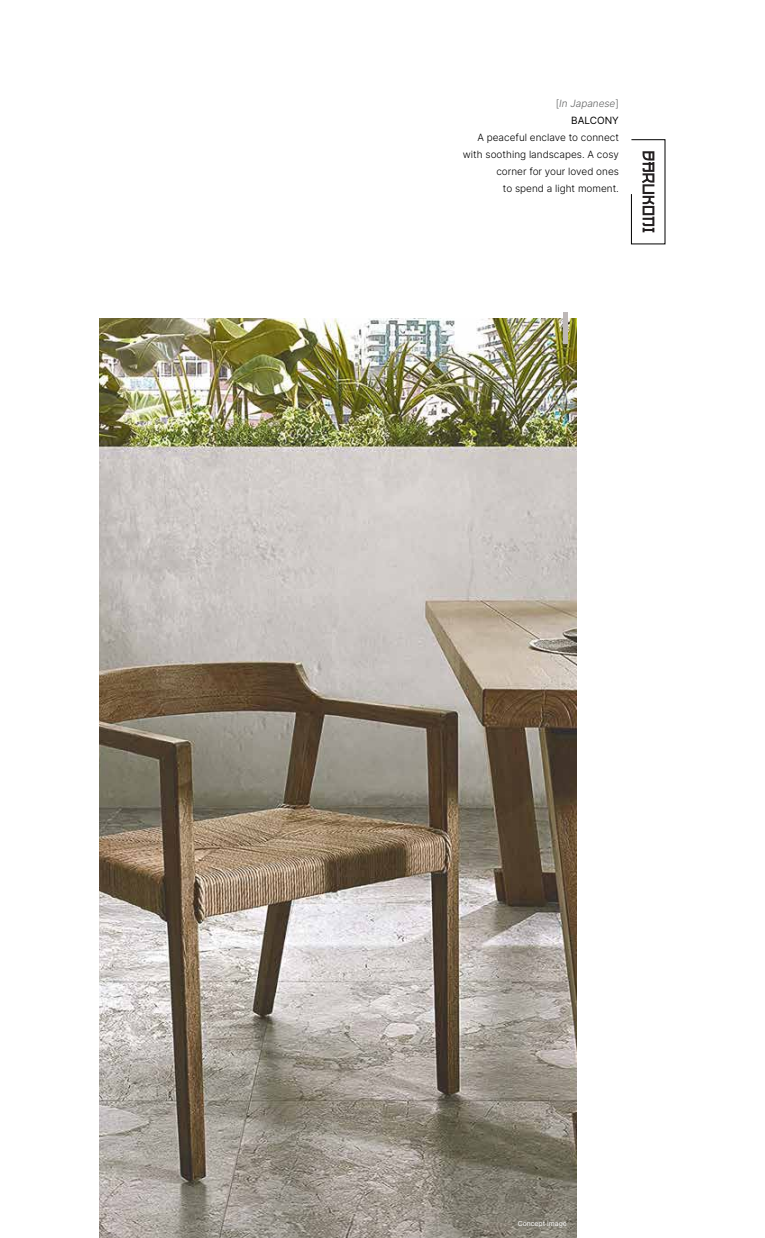
<style>
.page{position:relative;width:765px;height:1238px;background:#fff}
.page>*{position:absolute;margin:0;border:0;box-sizing:border-box;transform-origin:0 0}
.t1{font:300 10px/17px "Inter";color:#010101;text-align:right}
.t2{font:10px "Inter Light Italic BETA";color:#606161}
.t3{font:10px "Inter";color:#010101}
.t4{font:6.88px "Inter";color:#fff}
.s1{font-family:"Inter";font-weight:300}
</style>
<div class="page">
<img style="left:100px;top:318px;width:477px;height:919px">
<div style="left:563px;top:312px;width:5px;height:32px;background:#beb8b7"></div>
<svg style="left:631px;top:139px;width:35px;height:106px"></svg>
<p class="t2" style="left:556px;top:97px;width:65px"><span class="s1">[</span>In Japanese<span class="s1">]</span></p>
<p class="t3" style="left:571px;top:113px;width:49px">BALCONY</p>
<p class="t1" style="left:463px;top:129px;width:158px">A peaceful enclave to connect with soothing landscapes. A cosy corner for your loved ones<br>to spend a light moment.</p>
<p class="t4" style="left:518px;top:1218px;width:51px">Concept image</p>
</div>
